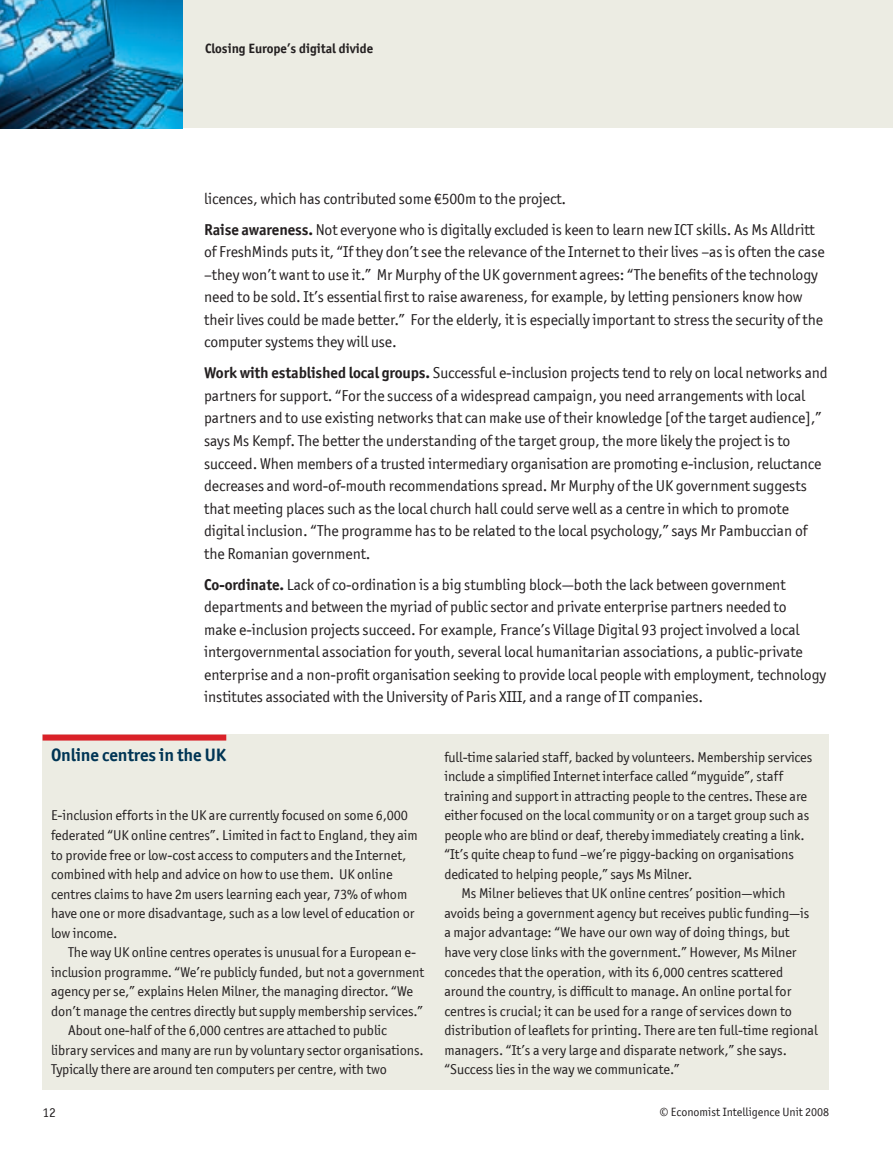
<style>
.page{position:relative;width:893px;height:1149px;background:#fff}
.page>*{position:absolute;margin:0;border:0;box-sizing:border-box;transform-origin:0 0}
.t1{font:700 18px "Officina San ITC";letter-spacing:-.005em;color:#003555}
.t2{font:15.75px/22.5px "Officina San ITC";letter-spacing:-.005em;color:#231f20}
.t3{font:14.25px/19.5px "Officina San ITC";letter-spacing:-.005em;color:#231f20}
.t4{font:700 13.5px "Officina San ITC";color:#231f20}
.t5{font:13.5px "Officina San ITC";color:#231f20}
.t6{font:12px "Officina San ITC";color:#231f20}
.s1{font-weight:700}
</style>
<div class="page">
<div style="left:0;top:0;width:893px;height:128px;background:#ecece3"></div>
<img style="left:0;top:0;width:183px;height:128px">
<div style="left:43px;top:734px;width:786px;height:355px;background:#ecece3"></div>
<div style="left:43px;top:734px;width:183px;height:6px;background:#da2128"></div>
<p class="t4" style="left:205px;top:40px;width:170px">Closing Europe’s digital divide</p>
<p class="t2" style="left:204px;top:183px;width:612px;line-height:31px">licences, which has contributed some €500m to the project.<br><span class="s1">Raise awareness.</span> Not everyone who is digitally excluded is keen to learn new ICT skills. As Ms Alldritt</p>
<p class="t2" style="left:204px;top:240px;width:622px">of FreshMinds puts it, “If they don’t see the relevance of the Internet to their lives –as is often the case –they won’t want to use it.” Mr Murphy of the UK government agrees: “The benefits of the technology need to be sold. It’s essential first to raise awareness, for example, by letting pensioners know how their lives could be made better.” For the elderly, it is especially important to stress the security of the computer systems they will use.</p>
<p class="t2" style="left:204px;top:361px;width:625px"><span class="s1">Work with established local groups.</span> Successful e-inclusion projects tend to rely on local networks and partners for support. “For the success of a widespread campaign, you need arrangements with local partners and to use existing networks that can make use of their knowledge [of the target audience],” says Ms Kempf. The better the understanding of the target group, the more likely the project is to succeed. When members of a trusted intermediary organisation are promoting e-inclusion, reluctance decreases and word-of-mouth recommendations spread. Mr Murphy of the UK government suggests that meeting places such as the local church hall could serve well as a centre in which to promote digital inclusion. “The programme has to be related to the local psychology,” says Mr Pambuccian of the Romanian government.</p>
<p class="t2" style="left:204px;top:573px;width:623px"><span class="s1">Co-ordinate.</span> Lack of co-ordination is a big stumbling block—both the lack between government departments and between the myriad of public sector and private enterprise partners needed to<br>make e-inclusion projects succeed. For example, France’s Village Digital 93 project involved a local intergovernmental association for youth, several local humanitarian associations, a public-private enterprise and a non-profit organisation seeking to provide local people with employment, technology institutes associated with the University of Paris XIII, and a range of IT companies.</p>
<p class="t1" style="left:51px;top:744px;width:177px">Online centres in the UK</p>
<p class="t3" style="left:51px;top:805px;width:368px">E-inclusion efforts in the UK are currently focused on some 6,000 federated “UK online centres”. Limited in fact to England, they aim to provide free or low-cost access to computers and the Internet, combined with help and advice on how to use them. UK online centres claims to have 2m users learning each year, 73% of whom have one or more disadvantage, such as a low level of education or low income.</p>
<p class="t3" style="left:68px;top:942px;width:350px">The way UK online centres operates is unusual for a European e-</p>
<p class="t3" style="left:51px;top:961px;width:375px">inclusion programme. “We’re publicly funded, but not a government</p>
<p class="t3" style="left:51px;top:981px;width:363px">agency per se,” explains Helen Milner, the managing director. “We</p>
<p class="t3" style="left:51px;top:1000px;width:373px">don’t manage the centres directly but supply membership services.”</p>
<p class="t3" style="left:68px;top:1020px;width:320px">About one-half of the 6,000 centres are attached to public</p>
<p class="t3" style="left:51px;top:1039px;width:374px">library services and many are run by voluntary sector organisations.</p>
<p class="t3" style="left:51px;top:1059px;width:337px">Typically there are around ten computers per centre, with two</p>
<p class="t3" style="left:444px;top:747px;width:369px">full-time salaried staff, backed by volunteers. Membership services</p>
<p class="t3" style="left:444px;top:766px;width:340px">include a simplified Internet interface called “myguide”, staff</p>
<p class="t3" style="left:444px;top:786px;width:364px">training and support in attracting people to the centres. These are</p>
<p class="t3" style="left:444px;top:805px;width:366px">either focused on the local community or on a target group such as</p>
<p class="t3" style="left:444px;top:825px;width:362px">people who are blind or deaf, thereby immediately creating a link.</p>
<p class="t3" style="left:444px;top:844px;width:351px">“It’s quite cheap to fund –we’re piggy-backing on organisations</p>
<p class="t3" style="left:444px;top:864px;width:250px">dedicated to helping people,” says Ms Milner.</p>
<p class="t3" style="left:461px;top:883px;width:326px">Ms Milner believes that UK online centres’ position—which</p>
<p class="t3" style="left:444px;top:903px;width:366px">avoids being a government agency but receives public funding—is</p>
<p class="t3" style="left:444px;top:922px;width:347px">a major advantage: “We have our own way of doing things, but</p>
<p class="t3" style="left:444px;top:942px;width:354px">have very close links with the government.” However, Ms Milner</p>
<p class="t3" style="left:444px;top:961px;width:340px">concedes that the operation, with its 6,000 centres scattered</p>
<p class="t3" style="left:444px;top:981px;width:349px">around the country, is difficult to manage. An online portal for</p>
<p class="t3" style="left:444px;top:1000px;width:349px">centres is crucial; it can be used for a range of services down to</p>
<p class="t3" style="left:444px;top:1020px;width:375px">distribution of leaflets for printing. There are ten full-time regional</p>
<p class="t3" style="left:444px;top:1039px;width:344px">managers. “It’s a very large and disparate network,” she says.</p>
<p class="t3" style="left:444px;top:1059px;width:237px">“Success lies in the way we communicate.”</p>
<p class="t5" style="left:43px;top:1103px;width:15px">12</p>
<p class="t6" style="left:660px;top:1104px;width:171px">© Economist Intelligence Unit 2008</p>
</div>
